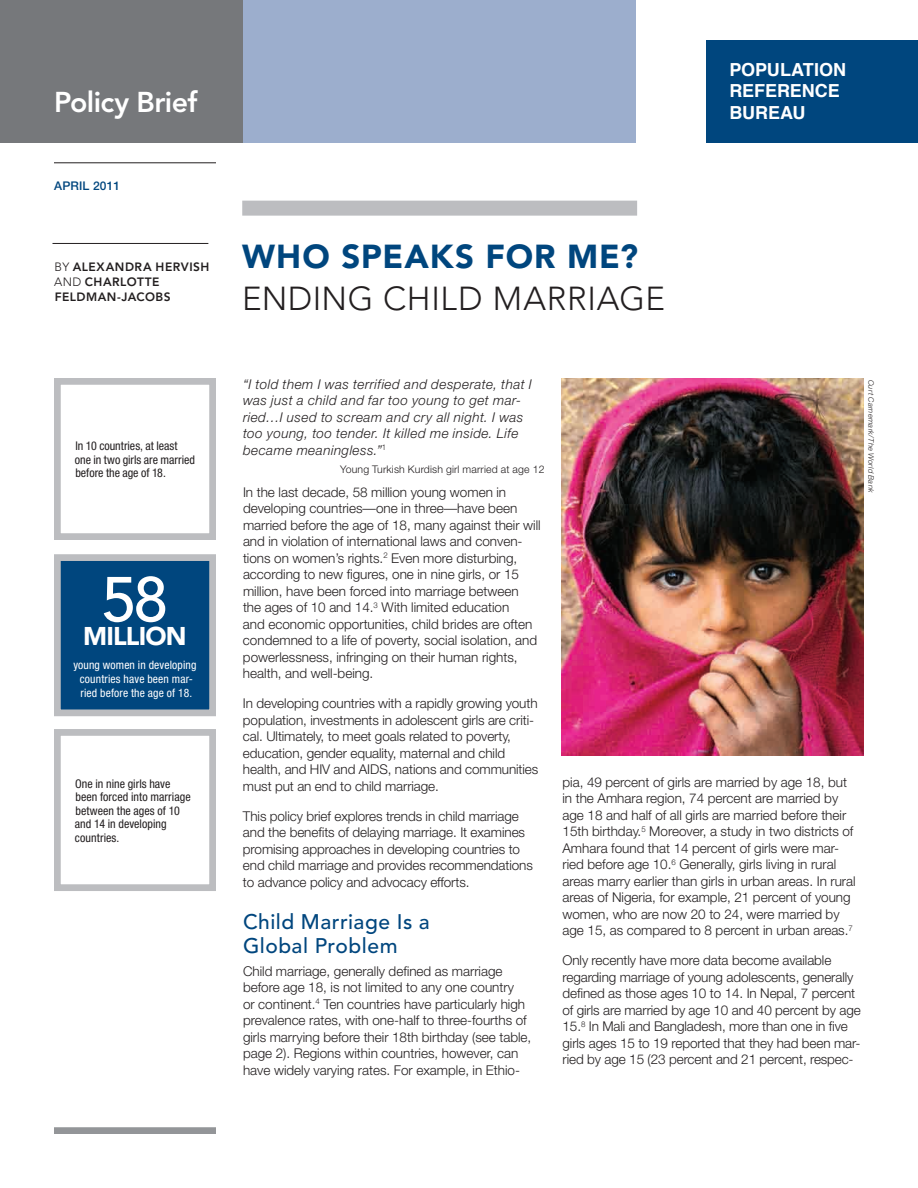
<style>
.page{position:relative;width:918px;height:1188px;background:#fff}
.page>*{position:absolute;margin:0;border:0;box-sizing:border-box;transform-origin:0 0}
.t1{font:500 63px "Avenir";color:#fff}
.t2{font:300 33px "Avenir";letter-spacing:.02em;color:#231f20}
.t3{font:900 33px "Avenir";letter-spacing:.03em;color:#00467e}
.t4{font:800 28.5px "Avenir";color:#fff}
.t5{font:900 25.5px "Avenir";letter-spacing:-.035em;color:#fff}
.t6{font:500 21px/24px "Avenir";letter-spacing:.025em;color:#00467e}
.t7{font:700 18px/21.6px "Helvetica";color:#fff}
.t8{font:300 13.5px/16.5px "Helvetica Neue";color:#231f20}
.t9{font:italic 300 13.5px/16.5px "Helvetica Neue";letter-spacing:.035em;color:#231f20}
.t10{font:condensed 12px/13.5px "Helvetica Neue";color:#231f20}
.t11{font:800 12px/15px "Avenir";letter-spacing:.04em;color:#231f20}
.t12{font:500 12px "Helvetica Neue";letter-spacing:.015em;color:#00467e}
.t13{font:condensed 11.7px/14.2px "Helvetica Neue";letter-spacing:.01em;color:#fff;text-align:center}
.t14{font:300 10.5px "Helvetica Neue";letter-spacing:.015em;color:#231f20}
.t15{font:italic 300 7.5px "Helvetica Neue";letter-spacing:.03em;color:#231f20}
.s1{font-weight:300}
</style>
<div class="page">
<div style="left:0;top:0;width:243px;height:143px;background:#76787b"></div>
<hr style="left:52px;top:243px;width:156px;height:1px;background:#231f20">
<hr style="left:54px;top:163px;width:162px;height:1px;background:#231f20">
<div style="left:54px;top:1127px;width:162px;height:7px;background:#939598"></div>
<div style="left:54px;top:729px;width:162px;height:162px;border:7px solid #bcbdc0"></div>
<div style="left:243px;top:0;width:392px;height:143px;background:#9caecd"></div>
<div style="left:242px;top:201px;width:395px;height:15px;background:#bcbdc0"></div>
<div style="left:57px;top:558px;width:156px;height:155px;background:#00467e"></div>
<div style="left:54px;top:554px;width:162px;height:162px;border:7px solid #bcbdc0"></div>
<div style="left:54px;top:378px;width:162px;height:162px;border:7px solid #bcbdc0"></div>
<div style="left:707px;top:41px;width:211px;height:102px;background:#00467e"></div>
<img style="left:562px;top:379px;width:301px;height:376px">
<h3 class="t4" style="left:54px;top:85px;width:145px">POLICY BRIEF</h3>
<p class="t12" style="left:54px;top:179px;width:68px">April 2011</p>
<p class="t11" style="left:54px;top:259px;width:155px"><span class="s1">BY</span> ALEXANDRA HERVISH<br><span class="s1">AND</span> CHARLOTTE<br>FELDMAN-JAC OBS</p>
<p class="t10" style="left:75px;top:439px;width:122px">In 10 countries, at least one in two girls are married before the age of 18.</p>
<h1 class="t1" style="left:102px;top:563px;width:68px">58</h1>
<h3 class="t5" style="left:83px;top:620px;width:105px">MILLION</h3>
<p class="t13" style="left:73px;top:657px;width:125px">young women in developing countries have been mar&shy;ried before the age of 18.</p>
<p class="t10" style="left:75px;top:777px;width:117px">One in nine girls have been forced into marriage between the ages of 10 and 14 in developing countries.</p>
<h2 class="t3" style="left:242px;top:237px;width:398px">WHO SPEAKS FOR ME?</h2>
<h2 class="t2" style="left:242px;top:280px;width:420px">ENDING CHILD MARRIAGE</h2>
<h3 class="t7" style="left:729px;top:59px;width:118px">POPULATION<br>REFERENCE<br>BUREAU</h3>
<p class="t9" style="left:243px;top:375px;width:290px">“I told them I was terrified and desperate, that I was just a child and far too young to get mar&shy;ried…I used to scream and cry all night. I was too young, too tender. It killed me inside. Life became meaningless.”<sup>1</sup></p>
<p class="t14" style="left:340px;top:463px;width:206px">Young Turkish Kurdish girl married at age 12</p>
<p class="t8" style="left:243px;top:483px;width:299px">In the last decade, 58 million young women in developing countries—one in three—have been married before the age of 18, many against their will and in violation of international laws and conven&shy;tions on women’s rights.<sup>2</sup> Even more disturbing, according to new figures, one in nine girls, or 15 million, have been forced into marriage between<br>the ages of 10 and 14.<sup>3</sup> With limited education<br>and economic opportunities, child brides are often condemned to a life of poverty, social isolation, and powerlessness, infringing on their human rights, health, and well-being.</p>
<p class="t8" style="left:243px;top:695px;width:297px">In developing countries with a rapidly growing youth population, investments in adolescent girls are criti&shy;cal. Ultimately, to meet goals related to poverty, education, gender equality, maternal and child health, and HIV and AIDS, nations and communities must put an end to child marriage.</p>
<p class="t8" style="left:243px;top:807px;width:291px">This policy brief explores trends in child marriage and the benefits of delaying marriage. It examines promising approaches in developing countries to end child marriage and provides recommendations to advance policy and advocacy efforts.</p>
<h3 class="t6" style="left:243px;top:910px;width:188px">Child Marriage Is a<br>Global Problem</h3>
<p class="t8" style="left:243px;top:962px;width:290px">Child marriage, generally defined as marriage before age 18, is not limited to any one country<br>or continent.<sup>4</sup> Ten countries have particularly high prevalence rates, with one-half to three-fourths of girls marrying before their 18th birthday (see table, page 2). Regions within countries, however, can have widely varying rates. For example, in Ethio-</p>
<p class="t15" style="left:876px;top:380px;width:114px;rotate:90deg">Curt Carnemark/The World Bank</p>
<p class="t8" style="left:563px;top:774px;width:295px">pia, 49 percent of girls are married by age 18, but in the Amhara region, 74 percent are married by age 18 and half of all girls are married before their 15th birthday.<sup>5</sup> Moreover, a study in two districts of Amhara found that 14 percent of girls were mar&shy;ried before age 10.<sup>6</sup> Generally, girls living in rural areas marry earlier than girls in urban areas. In rural areas of Nigeria, for example, 21 percent of young women, who are now 20 to 24, were married by age 15, as compared to 8 percent in urban areas.<sup>7</sup></p>
<p class="t8" style="left:562px;top:952px;width:300px">Only recently have more data become available regarding marriage of young adolescents, generally defined as those ages 10 to 14. In Nepal, 7 percent of girls are married by age 10 and 40 percent by age 15.<sup>8</sup> In Mali and Bangladesh, more than one in five girls ages 15 to 19 reported that they had been mar&shy;ried by age 15 (23 percent and 21 percent, respec-</p>
</div>
